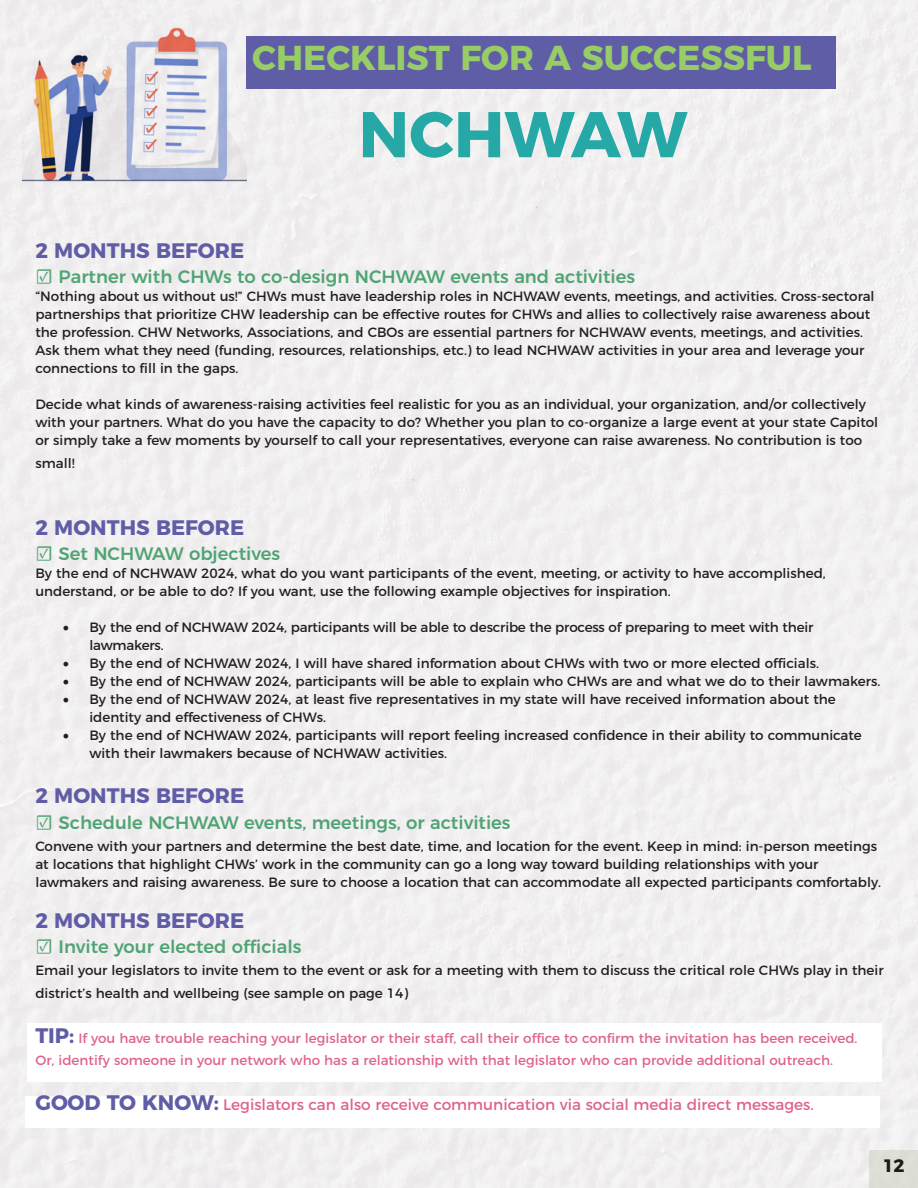
<style>
.page{position:relative;width:918px;height:1188px;background:#f1eff0}
.page>*{position:absolute;margin:0;border:0;box-sizing:border-box;transform-origin:0 0}
.t1{font:700 64.5px "Montserrat";color:#25a8a6}
.t2{font:700 34.5px "Montserrat";color:#98cc67}
.t3{font:700 21px "Montserrat";color:#605da7}
.t4{font:500 18px "Montserrat";color:#50a474}
.t5{font:700 18px "Montserrat";color:#231f20}
.t6{font:15.3px "Montserrat";color:#de638f}
.t7{font:13.5px/18px "Montserrat";color:#231f20}
.t8{font:13.5px "Montserrat";color:#de638f}
.s1{font-family:"Minion Pro";font-weight:600;font-size:21px}
.s2{font-family:"Minion Pro";font-weight:400;font-size:21px}
.s3{font-family:"Minion Pro";font-size:18px}
.s4{font-weight:700;font-size:21px;color:#605da7}
</style>
<div class="page">
<img style="left:23px;top:14px;width:223px;height:185px">
<div style="left:27px;top:1024px;width:855px;height:58px;background:#fff"></div>
<div style="left:25px;top:1096px;width:855px;height:32px;background:#fff"></div>
<div style="left:246px;top:37px;width:590px;height:52px;background:#605da7"></div>
<div style="left:870px;top:1150px;width:48px;height:38px;background:#ddded6"></div>
<p class="t2" style="left:252px;top:29px;width:561px">CHECKLIST FOR A SUCCESSFUL</p>
<p class="t1" style="left:359px;top:81px;width:330px">NCHWAW</p>
<p class="t3" style="left:35px;top:233px;width:210px">2 MONTHS BEFORE</p>
<p class="t4" style="left:35px;top:262px;width:601px"><span class="s1">☑</span> Partner with CHWs to co-design NCHWAW events and activities</p>
<p class="t7" style="left:35px;top:286px;width:841px">“Nothing about us without us!” CHWs must have leadership roles in NCHWAW events, meetings, and activities. Cross-sectoral partnerships that prioritize CHW leadership can be effective routes for CHWs and allies to collectively raise awareness about the profession. CHW Networks, Associations, and CBOs are essential partners for NCHWAW events, meetings, and activities.<br>Ask them what they need (funding, resources, relationships, etc.) to lead NCHWAW activities in your area and leverage your connections to fill in the gaps.</p>
<p class="t7" style="left:35px;top:394px;width:844px">Decide what kinds of awareness-raising activities feel realistic for you as an individual, your organization, and/or collectively with your partners. What do you have the capacity to do? Whether you plan to co-organize a large event at your state Capitol or simply take a few moments by yourself to call your representatives, everyone can raise awareness. No contribution is too</p>
<p class="t7" style="left:35px;top:453px;width:41px">small!</p>
<p class="t3" style="left:35px;top:510px;width:210px">2 MONTHS BEFORE</p>
<p class="t4" style="left:35px;top:539px;width:246px"><span class="s2">☑</span> Set NCHWAW objectives</p>
<p class="t7" style="left:35px;top:563px;width:792px">By the end of NCHWAW 2024, what do you want participants of the event, meeting, or activity to have accomplished, understand, or be able to do? If you want, use the following example objectives for inspiration.</p>
<p class="t7" style="left:89px;top:617px;width:725px;text-indent:-27px"><span class="s3">•</span> By the end of NCHWAW 2024, participants will be able to describe the process of preparing to meet with their lawmakers.</p>
<p class="t7" style="left:62px;top:653px;width:758px"><span class="s3">•</span> By the end of NCHWAW 2024, I will have shared information about CHWs with two or more elected officials.</p>
<p class="t7" style="left:62px;top:671px;width:819px"><span class="s3">•</span> By the end of NCHWAW 2024, participants will be able to explain who CHWs are and what we do to their lawmakers.</p>
<p class="t7" style="left:89px;top:689px;width:748px;text-indent:-27px"><span class="s3">•</span> By the end of NCHWAW 2024, at least five representatives in my state will have received information about the identity and effectiveness of CHWs.</p>
<p class="t7" style="left:89px;top:725px;width:774px;text-indent:-27px"><span class="s3">•</span> By the end of NCHWAW 2024, participants will report feeling increased confidence in their ability to communicate with their lawmakers because of NCHWAW activities.</p>
<p class="t3" style="left:35px;top:779px;width:210px">2 MONTHS BEFORE</p>
<p class="t4" style="left:35px;top:808px;width:477px"><span class="s2">☑</span> Schedule NCHWAW events, meetings, or activities</p>
<p class="t7" style="left:35px;top:836px;width:847px">Convene with your partners and determine the best date, time, and location for the event. Keep in mind: in-person meetings at locations that highlight CHWs’ work in the community can go a long way toward building relationships with your lawmakers and raising awareness. Be sure to choose a location that can accommodate all expected participants comfortably.</p>
<p class="t3" style="left:35px;top:903px;width:210px">2 MONTHS BEFORE</p>
<p class="t4" style="left:35px;top:932px;width:268px"><span class="s2">☑</span> Invite your elected officials</p>
<p class="t7" style="left:35px;top:958px;width:850px;line-height:22.5px">Email your legislators to invite them to the event or ask for a meeting with them to discuss the critical role CHWs play in their district’s health and wellbeing (see sample on page 14)</p>
<p class="t8" style="left:35px;top:1027px;width:824px"><span class="s4">TIP:</span> If you have trouble reaching your legislator or their staff, call their office to confirm the invitation has been received.</p>
<p class="t8" style="left:35px;top:1050px;width:799px">Or, identify someone in your network who has a relationship with that legislator who can provide additional outreach.</p>
<p class="t6" style="left:35px;top:1093px;width:780px"><span class="s4">GOOD TO KNOW:</span> Legislators can also receive communication via social media direct messages.</p>
<h3 class="t5" style="left:882px;top:1151px;width:24px">12</h3>
</div>
